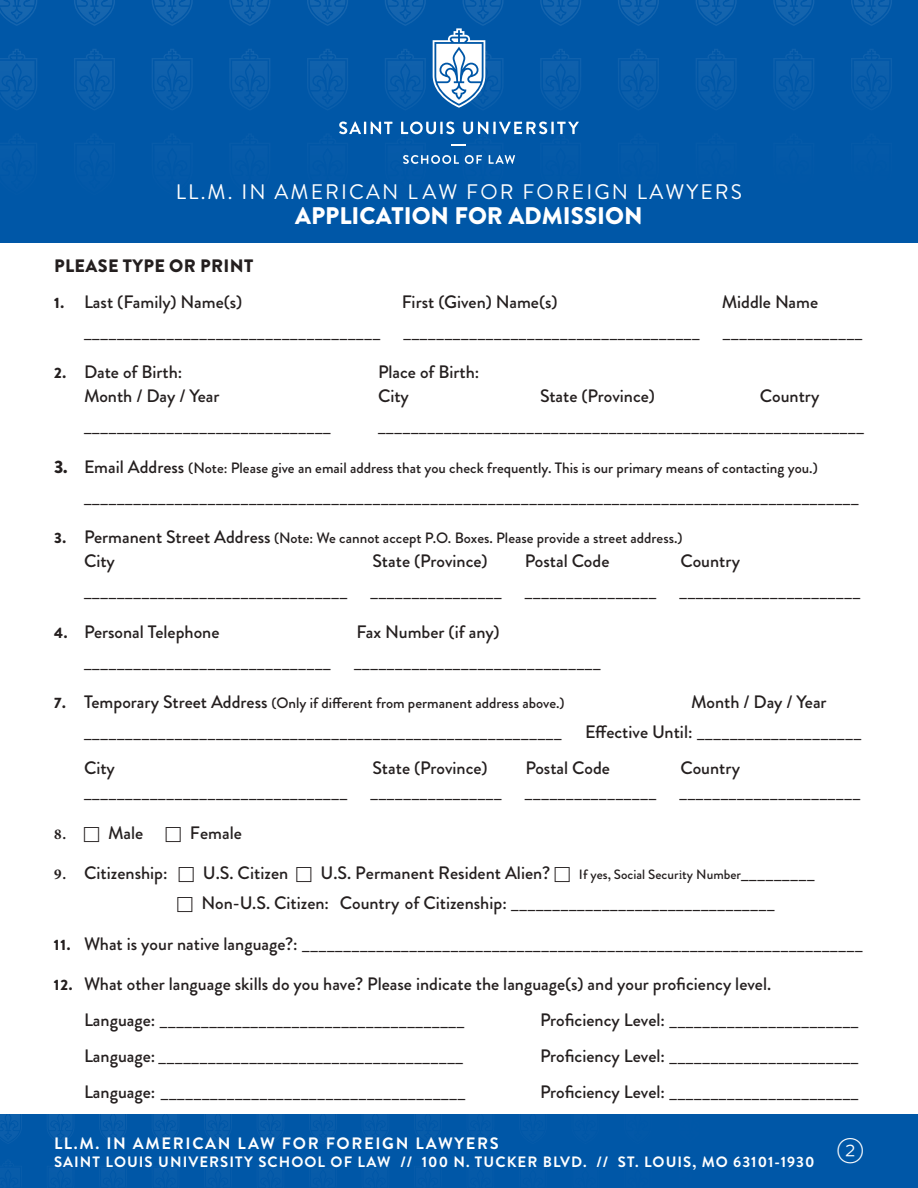
<style>
.page{position:relative;width:918px;height:1188px;background:#fff}
.page>*{position:absolute;margin:0;border:0;box-sizing:border-box;transform-origin:0 0}
.t1{font:900 24px "Brandon Grotesque";color:#fff}
.t2{font:21px "Brandon Grotesque";letter-spacing:.1em;color:#fff}
.t3{font:500 18px "Brandon Grotesque";color:#241f1f}
.t4{font:900 18px "Brandon Grotesque";letter-spacing:.02em;color:#241f1f}
.t5{font:700 16.5px "Brandon Grotesque";letter-spacing:.1em;color:#fff}
.t6{font:15px "Franklin Gothic";color:#241f1f}
.t7{font:500 15px "Brandon Grotesque";color:#241f1f}
.t8{font:700 15px "Brandon Grotesque";letter-spacing:.07em;color:#fff}
.t9{font:500 13.5px "Brandon Grotesque";color:#241f1f}
.s1{font-weight:900;font-size:15px}
.s2{font-weight:900;font-size:18px}
.s3{font-size:18px}
.s4{font-weight:900}
.s5{font-family:"Brandon Grotesque";font-weight:500;font-size:18px}
.s6{font-family:"Minion Pro";font-weight:700;font-size:15px}
.s7{font-family:"Minion Pro";font-weight:400}
.s8{font-family:"Franklin Gothic";font-weight:400;font-size:15px}
.s9{font-family:"Brandon Grotesque";font-weight:900}
</style>
<div class="page">
<div style="left:0;top:1115px;width:918px;height:73px;background:#0057a7"></div>
<svg style="left:0;top:1114px;width:22px;height:27px"></svg>
<svg style="left:47px;top:1114px;width:27px;height:30px"></svg>
<svg style="left:99px;top:1114px;width:28px;height:27px"></svg>
<svg style="left:152px;top:1114px;width:27px;height:27px"></svg>
<svg style="left:204px;top:1114px;width:28px;height:27px"></svg>
<svg style="left:257px;top:1114px;width:27px;height:20px"></svg>
<svg style="left:309px;top:1114px;width:28px;height:5px"></svg>
<svg style="left:362px;top:1114px;width:27px;height:1px"></svg>
<svg style="left:414px;top:1114px;width:28px;height:1px"></svg>
<svg style="left:467px;top:1114px;width:27px;height:1px"></svg>
<svg style="left:519px;top:1114px;width:28px;height:1px"></svg>
<svg style="left:571px;top:1114px;width:28px;height:1px"></svg>
<svg style="left:624px;top:1114px;width:28px;height:1px"></svg>
<svg style="left:676px;top:1114px;width:28px;height:1px"></svg>
<svg style="left:729px;top:1114px;width:28px;height:1px"></svg>
<svg style="left:781px;top:1114px;width:28px;height:1px"></svg>
<svg style="left:834px;top:1114px;width:28px;height:1px"></svg>
<svg style="left:886px;top:1114px;width:28px;height:1px"></svg>
<div style="left:0;top:0;width:918px;height:243px;background:#0057a7"></div>
<svg style="left:0;top:0;width:37px;height:26px"></svg>
<svg style="left:74px;top:0;width:41px;height:26px"></svg>
<svg style="left:152px;top:0;width:41px;height:26px"></svg>
<svg style="left:229px;top:0;width:41px;height:26px"></svg>
<svg style="left:307px;top:0;width:41px;height:26px"></svg>
<svg style="left:385px;top:0;width:41px;height:26px"></svg>
<svg style="left:540px;top:0;width:41px;height:26px"></svg>
<svg style="left:618px;top:0;width:41px;height:26px"></svg>
<svg style="left:696px;top:0;width:41px;height:26px"></svg>
<svg style="left:773px;top:0;width:41px;height:26px"></svg>
<svg style="left:851px;top:0;width:41px;height:26px"></svg>
<svg style="left:0;top:49px;width:37px;height:61px"></svg>
<svg style="left:74px;top:49px;width:41px;height:61px"></svg>
<svg style="left:152px;top:49px;width:41px;height:61px"></svg>
<svg style="left:229px;top:49px;width:41px;height:61px"></svg>
<svg style="left:307px;top:49px;width:41px;height:61px"></svg>
<svg style="left:385px;top:49px;width:41px;height:60px"></svg>
<svg style="left:540px;top:49px;width:41px;height:55px"></svg>
<svg style="left:618px;top:49px;width:41px;height:52px"></svg>
<svg style="left:696px;top:49px;width:40px;height:49px"></svg>
<svg style="left:773px;top:49px;width:41px;height:47px"></svg>
<svg style="left:851px;top:49px;width:41px;height:44px"></svg>
<svg style="left:339px;top:122px;width:240px;height:42px"></svg>
<svg style="left:433px;top:0;width:71px;height:108px"></svg>
<h2 class="t2" style="left:176px;top:177px;width:568px">LL.M. IN AMERICAN L AW FOR FOREIGN LAWYERS</h2>
<h1 class="t1" style="left:295px;top:198px;width:349px">APPLICATION FOR ADMISSION</h1>
<p class="t4" style="left:54px;top:253px;width:201px">PLEASE TYPE OR PRINT</p>
<p class="t3" style="left:54px;top:289px;width:190px"><span class="s1">1.</span> Last (Family) Name(s)</p>
<p class="t3" style="left:402px;top:289px;width:157px">First (Given) Name(s)</p>
<p class="t3" style="left:722px;top:289px;width:98px">Middle Name</p>
<p class="t6" style="left:84px;top:323px;width:298px">____________________________________</p>
<p class="t6" style="left:403px;top:323px;width:298px">____________________________________</p>
<p class="t6" style="left:723px;top:323px;width:141px">_________________</p>
<p class="t3" style="left:54px;top:360px;width:130px"><span class="s1">2.</span> Date of Birth:</p>
<p class="t3" style="left:378px;top:360px;width:103px">Place of Birth:</p>
<p class="t3" style="left:84px;top:384px;width:137px">Month / Day / Year</p>
<p class="t3" style="left:378px;top:384px;width:32px">City</p>
<p class="t3" style="left:540px;top:384px;width:116px">State (Province)</p>
<p class="t3" style="left:760px;top:384px;width:61px">Country</p>
<p class="t6" style="left:84px;top:418px;width:248px">______________________________</p>
<p class="t6" style="left:378px;top:418px;width:487px">___________________________________________________________</p>
<p class="t7" style="left:54px;top:457px;width:765px"><span class="s2">3.</span> <span class="s3">Email Address</span> (Note: Please give an email address that you check frequently. This is our primary means of contacting you.)</p>
<p class="t6" style="left:84px;top:488px;width:776px">______________________________________________________________________________________________</p>
<p class="t7" style="left:54px;top:528px;width:630px"><span class="s4">3.</span> <span class="s3">Permanent Street Address</span> (Note: We cannot accept P.O. Boxes. Please provide a street address.)</p>
<p class="t3" style="left:84px;top:549px;width:32px">City</p>
<p class="t3" style="left:373px;top:549px;width:116px">State (Province)</p>
<p class="t3" style="left:525px;top:549px;width:86px">Postal Code</p>
<p class="t3" style="left:680px;top:549px;width:61px">Country</p>
<p class="t6" style="left:84px;top:583px;width:265px">________________________________</p>
<p class="t6" style="left:370px;top:583px;width:133px">________________</p>
<p class="t6" style="left:525px;top:583px;width:133px">________________</p>
<p class="t6" style="left:679px;top:583px;width:182px">______________________</p>
<p class="t3" style="left:54px;top:619px;width:167px"><span class="s1">4.</span> Personal Telephone</p>
<p class="t3" style="left:356px;top:619px;width:145px">Fax Number (if any)</p>
<p class="t6" style="left:84px;top:653px;width:248px">______________________________</p>
<p class="t6" style="left:354px;top:653px;width:248px">______________________________</p>
<p class="t7" style="left:54px;top:693px;width:512px"><span class="s4">7.</span> <span class="s3">Temporary Street Address</span> (Only if different from permanent address above.)</p>
<p class="t3" style="left:691px;top:690px;width:137px">Month / Day / Year</p>
<p class="t6" style="left:84px;top:724px;width:479px">__________________________________________________________</p>
<p class="t6" style="left:585px;top:724px;width:278px"><span class="s5">Effective Until:</span> ____________________</p>
<p class="t3" style="left:84px;top:756px;width:32px">City</p>
<p class="t3" style="left:373px;top:756px;width:116px">State (Province)</p>
<p class="t3" style="left:525px;top:756px;width:86px">Postal Code</p>
<p class="t3" style="left:680px;top:756px;width:61px">Country</p>
<p class="t6" style="left:84px;top:784px;width:265px">________________________________</p>
<p class="t6" style="left:370px;top:784px;width:133px">________________</p>
<p class="t6" style="left:525px;top:784px;width:133px">________________</p>
<p class="t6" style="left:679px;top:784px;width:182px">______________________</p>
<p class="t3" style="left:54px;top:820px;width:91px"><span class="s6">8.</span> Male</p>
<p class="t3" style="left:190px;top:820px;width:53px">Female</p>
<p class="t3" style="left:54px;top:861px;width:115px"><span class="s6">9.</span> Citizenship:</p>
<p class="t3" style="left:203px;top:861px;width:87px">U.S. Citizen</p>
<p class="t3" style="left:320px;top:861px;width:232px">U.S. Permanent Resident Alien?</p>
<p class="t9" style="left:579px;top:865px;width:237px">If yes, Social Secur<span class="s7">i</span>ty Number<span class="s8">_________</span></p>
<p class="t3" style="left:202px;top:891px;width:574px">Non-U.S. Citizen: Country of Citizenship: <span class="s8">________________________________</span></p>
<p class="t6" style="left:54px;top:935px;width:810px"><span class="s9">11.</span> <span class="s5">What is your native language?:</span> ____________________________________________________________________</p>
<p class="t3" style="left:54px;top:972px;width:719px"><span class="s1">12.</span> What other language skills do you have? Please indicate the language(s) and your proficiency level.</p>
<p class="t6" style="left:84px;top:1012px;width:382px"><span class="s5">Language:</span> _____________________________________</p>
<p class="t6" style="left:540px;top:1012px;width:320px"><span class="s5">Proficiency Level:</span> _______________________</p>
<p class="t6" style="left:84px;top:1048px;width:381px"><span class="s5">Language:</span> _____________________________________</p>
<p class="t6" style="left:540px;top:1048px;width:320px"><span class="s5">Proficiency Level:</span> _______________________</p>
<p class="t6" style="left:84px;top:1084px;width:383px"><span class="s5">Language:</span> _____________________________________</p>
<p class="t6" style="left:540px;top:1084px;width:320px"><span class="s5">Proficiency Level:</span> _______________________</p>
<p class="t5" style="left:54px;top:1131px;width:446px">LL.M. IN AMERICAN LAW FOR FOREIGN LAWYERS</p>
<p class="t8" style="left:54px;top:1151px;width:812px">SAINT LOUIS UNIVERSITY SCHOOL OF LAW // 100 N. TUCKER BLVD. // ST. LOUIS, MO 63101-1930 <sup>2</sup></p>
</div>
